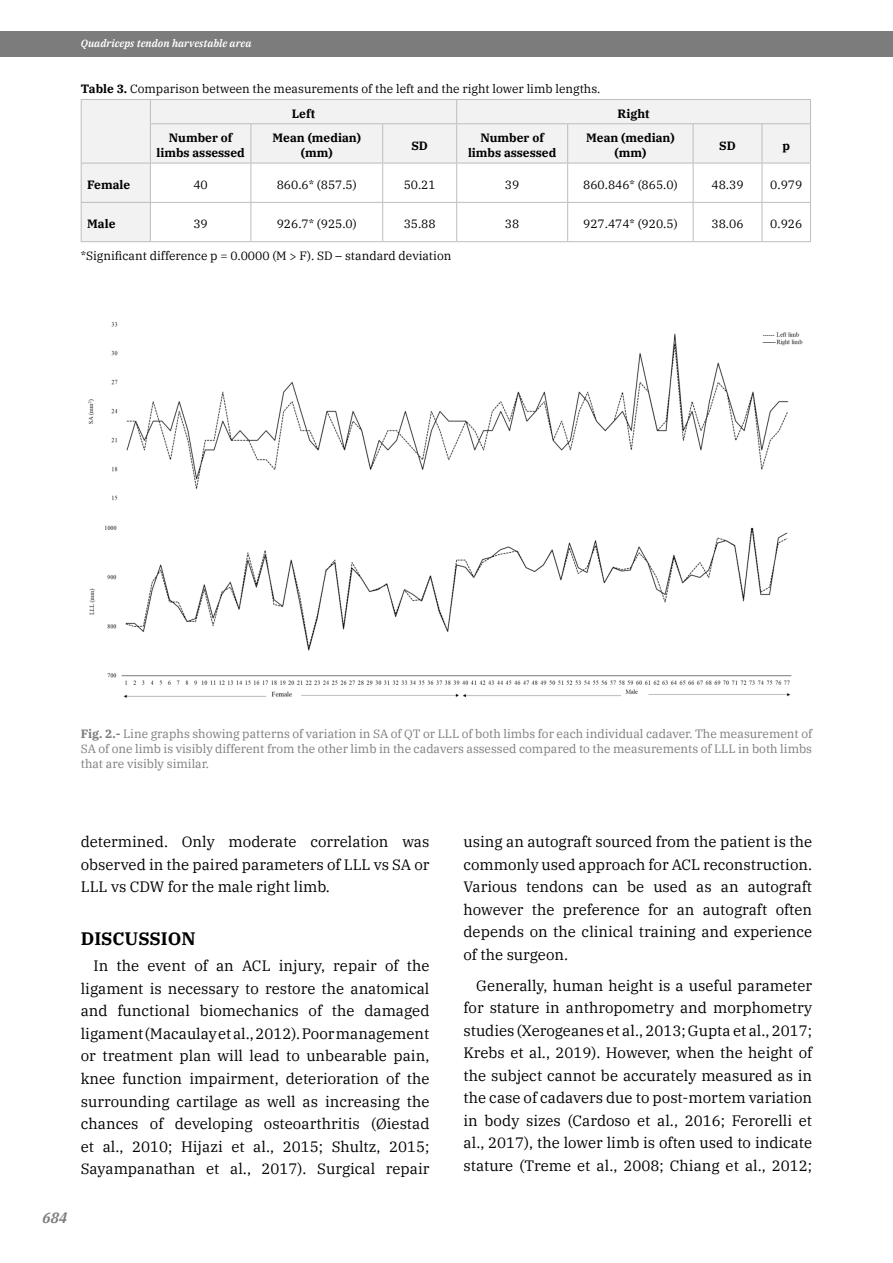
<style>
.page{position:relative;width:893px;height:1263px;background:#fff}
.page>*{position:absolute;margin:0;border:0;box-sizing:border-box;transform-origin:0 0}
.t1{font:700 18px "IBM Plex Serif";color:#000}
.t2{font:15px/22.5px "IBM Plex Serif";color:#000;text-align:justify}
.t3{font:italic 600 15px "IBM Plex Serif";color:#7c7c7c}
.t4{font:12px/15px "IBM Plex Serif";color:#7c7c7c;text-align:justify}
.t5{font:12px/24.6px "IBM Plex Serif";color:#000}
.t6{font:700 12px/15px "IBM Plex Serif";color:#000;text-align:center}
.t7{font:italic 600 10.5px "IBM Plex Serif";color:#fff}
.s1{font-weight:700}
</style>
<div class="page">
<div style="left:0;top:31px;width:893px;height:25px;background:#7c7c7c"></div>
<svg style="left:82px;top:100px;width:728px;height:141px;fill:#f2f2f2"></svg>
<hr style="left:81px;top:99px;width:69px;height:1px;background:#bdbdbd">
<svg style="left:81px;top:100px;width:1px;height:24px"></svg>
<hr style="left:150px;top:99px;width:101px;height:1px;background:#bdbdbd">
<svg style="left:150px;top:100px;width:1px;height:23px"></svg>
<hr style="left:251px;top:99px;width:132px;height:1px;background:#bdbdbd">
<hr style="left:383px;top:99px;width:74px;height:1px;background:#bdbdbd">
<hr style="left:457px;top:99px;width:111px;height:1px;background:#bdbdbd">
<svg style="left:456px;top:100px;width:1px;height:23px"></svg>
<hr style="left:568px;top:99px;width:125px;height:1px;background:#bdbdbd">
<hr style="left:693px;top:99px;width:69px;height:1px;background:#bdbdbd">
<hr style="left:762px;top:99px;width:49px;height:1px;background:#bdbdbd">
<svg style="left:810px;top:100px;width:1px;height:23px"></svg>
<hr style="left:81px;top:124px;width:1px;height:39px;background:#bdbdbd">
<hr style="left:150px;top:123px;width:101px;height:1px;background:#bdbdbd">
<hr style="left:150px;top:124px;width:1px;height:39px;background:#bdbdbd">
<hr style="left:251px;top:123px;width:132px;height:1px;background:#bdbdbd">
<hr style="left:250px;top:124px;width:1px;height:39px;background:#bdbdbd">
<hr style="left:383px;top:123px;width:74px;height:1px;background:#bdbdbd">
<hr style="left:382px;top:124px;width:1px;height:39px;background:#bdbdbd">
<hr style="left:457px;top:123px;width:111px;height:1px;background:#bdbdbd">
<hr style="left:456px;top:124px;width:1px;height:39px;background:#bdbdbd">
<hr style="left:568px;top:123px;width:125px;height:1px;background:#bdbdbd">
<hr style="left:567px;top:124px;width:1px;height:39px;background:#bdbdbd">
<hr style="left:693px;top:123px;width:69px;height:1px;background:#bdbdbd">
<hr style="left:693px;top:124px;width:1px;height:39px;background:#bdbdbd">
<hr style="left:762px;top:123px;width:49px;height:1px;background:#bdbdbd">
<hr style="left:762px;top:124px;width:1px;height:39px;background:#bdbdbd">
<hr style="left:810px;top:124px;width:1px;height:39px;background:#bdbdbd">
<hr style="left:81px;top:163px;width:69px;height:1px;background:#bdbdbd">
<hr style="left:81px;top:163px;width:1px;height:39px;background:#bdbdbd">
<hr style="left:150px;top:163px;width:101px;height:1px;background:#bdbdbd">
<hr style="left:150px;top:163px;width:1px;height:39px;background:#bdbdbd">
<hr style="left:251px;top:163px;width:132px;height:1px;background:#bdbdbd">
<hr style="left:250px;top:163px;width:1px;height:39px;background:#bdbdbd">
<hr style="left:383px;top:163px;width:74px;height:1px;background:#bdbdbd">
<hr style="left:382px;top:163px;width:1px;height:39px;background:#bdbdbd">
<hr style="left:457px;top:163px;width:111px;height:1px;background:#bdbdbd">
<hr style="left:456px;top:163px;width:1px;height:39px;background:#bdbdbd">
<hr style="left:568px;top:163px;width:125px;height:1px;background:#bdbdbd">
<hr style="left:567px;top:163px;width:1px;height:39px;background:#bdbdbd">
<hr style="left:693px;top:163px;width:69px;height:1px;background:#bdbdbd">
<hr style="left:693px;top:163px;width:1px;height:39px;background:#bdbdbd">
<hr style="left:762px;top:163px;width:49px;height:1px;background:#bdbdbd">
<hr style="left:762px;top:163px;width:1px;height:39px;background:#bdbdbd">
<hr style="left:810px;top:163px;width:1px;height:39px;background:#bdbdbd">
<hr style="left:81px;top:202px;width:69px;height:1px;background:#bdbdbd">
<hr style="left:81px;top:203px;width:1px;height:38px;background:#bdbdbd">
<hr style="left:150px;top:202px;width:101px;height:1px;background:#bdbdbd">
<hr style="left:150px;top:203px;width:1px;height:38px;background:#bdbdbd">
<hr style="left:251px;top:202px;width:132px;height:1px;background:#bdbdbd">
<hr style="left:250px;top:203px;width:1px;height:38px;background:#bdbdbd">
<hr style="left:383px;top:202px;width:74px;height:1px;background:#bdbdbd">
<hr style="left:382px;top:203px;width:1px;height:38px;background:#bdbdbd">
<hr style="left:457px;top:202px;width:111px;height:1px;background:#bdbdbd">
<hr style="left:456px;top:203px;width:1px;height:38px;background:#bdbdbd">
<hr style="left:568px;top:202px;width:125px;height:1px;background:#bdbdbd">
<hr style="left:567px;top:203px;width:1px;height:38px;background:#bdbdbd">
<hr style="left:693px;top:202px;width:69px;height:1px;background:#bdbdbd">
<hr style="left:693px;top:203px;width:1px;height:38px;background:#bdbdbd">
<hr style="left:762px;top:202px;width:49px;height:1px;background:#bdbdbd">
<hr style="left:762px;top:203px;width:1px;height:38px;background:#bdbdbd">
<hr style="left:810px;top:203px;width:1px;height:38px;background:#bdbdbd">
<hr style="left:81px;top:241px;width:69px;height:1px;background:#bdbdbd">
<hr style="left:150px;top:241px;width:101px;height:1px;background:#bdbdbd">
<hr style="left:251px;top:241px;width:132px;height:1px;background:#bdbdbd">
<hr style="left:383px;top:241px;width:74px;height:1px;background:#bdbdbd">
<hr style="left:457px;top:241px;width:111px;height:1px;background:#bdbdbd">
<hr style="left:568px;top:241px;width:125px;height:1px;background:#bdbdbd">
<hr style="left:693px;top:241px;width:69px;height:1px;background:#bdbdbd">
<hr style="left:762px;top:241px;width:49px;height:1px;background:#bdbdbd">
<img style="left:88px;top:322px;width:715px;height:376px">
<p class="t7" style="left:81px;top:35px;width:172px">Quadriceps tendon harvestable area</p>
<p class="t5" style="left:292px;top:76px;width:310px;text-indent:-211px"><span class="s1">Table 3.</span> Comparison between the measurements of the left and the right lower limb lengths.<br><span class="s1">Left</span></p>
<p class="t6" style="left:618px;top:105px;width:34px">Right</p>
<p class="t6" style="left:156px;top:129px;width:90px">Number of limbs assessed</p>
<p class="t6" style="left:272px;top:129px;width:90px">Mean (median) (mm)</p>
<p class="t6" style="left:411px;top:137px;width:18px">SD</p>
<p class="t6" style="left:468px;top:129px;width:90px">Number of limbs assessed</p>
<p class="t6" style="left:586px;top:129px;width:90px">Mean (median) (mm)</p>
<p class="t6" style="left:719px;top:137px;width:18px">SD</p>
<p class="t6" style="left:782px;top:137px;width:9px">p</p>
<p class="t6" style="left:87px;top:176px;width:45px">Female</p>
<p class="t5" style="left:193px;top:171px;width:16px">40</p>
<p class="t5" style="left:277px;top:171px;width:82px">860.6* (857.5)</p>
<p class="t5" style="left:404px;top:171px;width:34px">50.21</p>
<p class="t5" style="left:505px;top:171px;width:16px">39</p>
<p class="t5" style="left:583px;top:171px;width:96px">860.846* (865.0)</p>
<p class="t5" style="left:711px;top:171px;width:34px">48.39</p>
<p class="t5" style="left:770px;top:171px;width:34px">0.979</p>
<p class="t6" style="left:87px;top:215px;width:30px">Male</p>
<p class="t5" style="left:193px;top:211px;width:16px">39</p>
<p class="t5" style="left:277px;top:211px;width:82px">926.7* (925.0)</p>
<p class="t5" style="left:404px;top:211px;width:34px">35.88</p>
<p class="t5" style="left:505px;top:211px;width:16px">38</p>
<p class="t5" style="left:583px;top:211px;width:96px">927.474* (920.5)</p>
<p class="t5" style="left:711px;top:211px;width:34px">38.06</p>
<p class="t5" style="left:770px;top:211px;width:34px">0.926</p>
<p class="t5" style="left:81px;top:242px;width:372px">*Significant difference p = 0.0000 (M &gt; F). SD – standard deviation</p>
<p class="t4" style="left:81px;top:725px;width:733px"><span class="s1">Fig. 2.-</span> Line graphs showing patterns of variation in SA of QT or LLL of both limbs for each individual cadaver. The measurement of SA of one limb is visibly different from the other limb in the cadavers assessed compared to the measurements of LLL in both limbs that are visibly similar.</p>
<p class="t3" style="left:43px;top:1206px;width:26px">684</p>
<p class="t2" style="left:81px;top:830px;width:350px">determined. Only moderate correlation was observed in the paired parameters of LLL vs SA or LLL vs CDW for the male right limb.</p>
<p class="t1" style="left:81px;top:924px;width:116px">DISCUSSION</p>
<p class="t2" style="left:81px;top:954px;width:350px;text-indent:13px">In the event of an ACL injury, repair of the ligament is necessary to restore the anatomical and functional biomechanics of the damaged ligament (Macaulay et al., 2012). Poor management or treatment plan will lead to unbearable pain, knee function impairment, deterioration of the surrounding cartilage as well as increasing the chances of developing osteoarthritis (Øiestad et al., 2010; Hijazi et al., 2015; Shultz, 2015; Sayampanathan et al., 2017). Surgical repair</p>
<p class="t2" style="left:463px;top:830px;width:350px">using an autograft sourced from the patient is the commonly used approach for ACL reconstruction.<br>Various tendons can be used as an autograft however the preference for an autograft often depends on the clinical training and experience of the surgeon.</p>
<p class="t2" style="left:463px;top:973px;width:350px;text-indent:13px">Generally, human height is a useful parameter for stature in anthropometry and morphometry studies (Xerogeanes et al., 2013; Gupta et al., 2017; Krebs et al., 2019). However, when the height of the subject cannot be accurately measured as in the case of cadavers due to post-mortem variation in body sizes (Cardoso et al., 2016; Ferorelli et al., 2017), the lower limb is often used to indicate stature (Treme et al., 2008; Chiang et al., 2012;</p>
</div>
